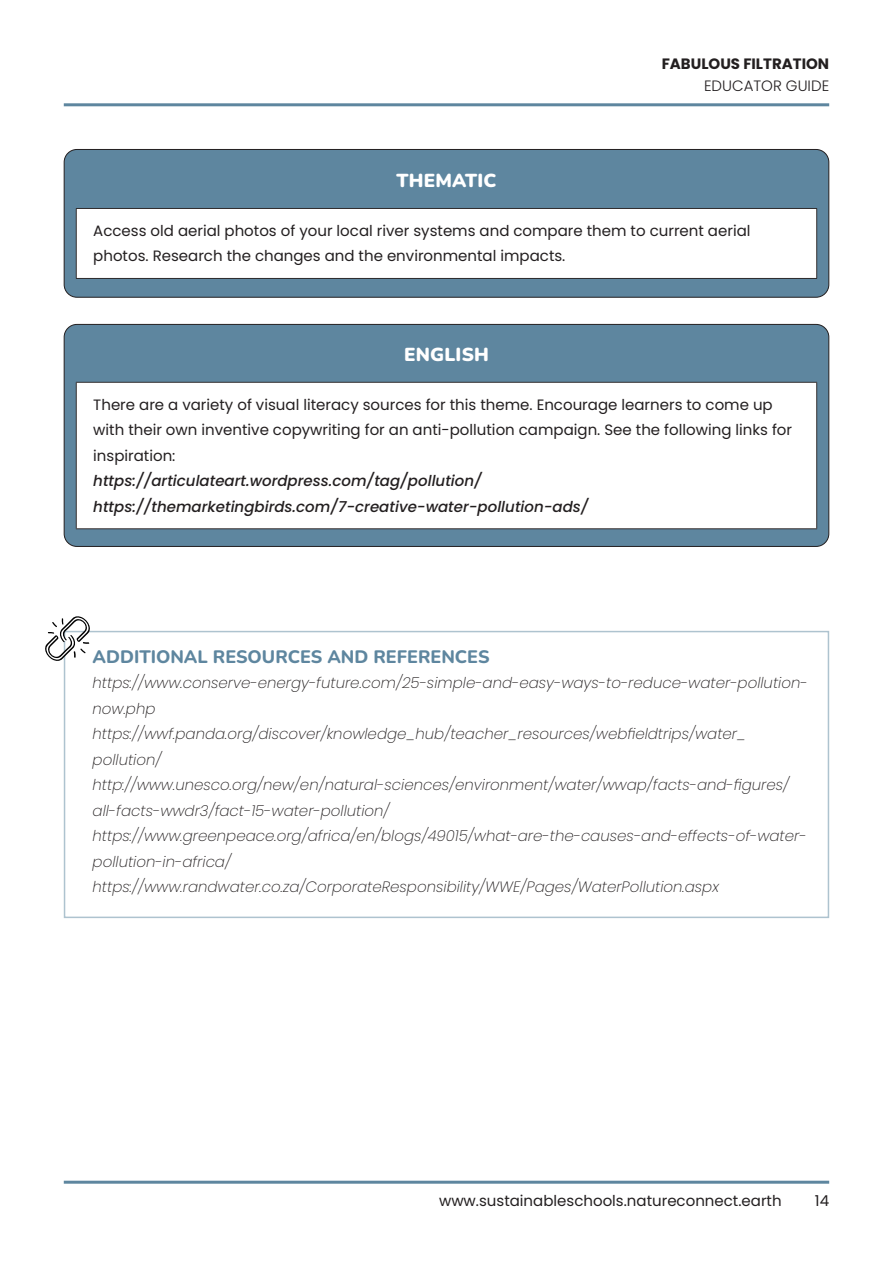
<style>
.page{position:relative;width:893px;height:1263px;background:#fff}
.page>*{position:absolute;margin:0;border:0;box-sizing:border-box;transform-origin:0 0}
.TABLE_HEADERS{font:900 18.75px "Nunito";letter-spacing:.01em;color:#fff}
.Highlight_box_Headin{font:800 18px "Nunito";color:#5e869f}
.Highlight_box{font:italic 200 15px/25.5px "Poppins";color:#231f20}
.Basic_Body{font:15px/25.5px "Poppins";color:#231f20}
.Basic_Body-2{font:italic 500 15px "Poppins";color:#231f20}
.t1{font:700 15px "Poppins";color:#231f20}
.t2{font:300 15px "Poppins";color:#231f20}
</style>
<div class="page">
<hr style="left:64px;top:1181px;width:765px;height:3px;background:#5e869f">
<hr style="left:64px;top:103px;width:765px;height:3px;background:#5e869f">
<div style="left:64px;top:631px;width:765px;height:287px;border:2px solid #aec3cf"></div>
<svg style="left:45px;top:616px;width:45px;height:46px"></svg>
<div style="left:64px;top:149px;width:765px;height:148px;background:#5e869f;border-radius:13px"></div>
<div style="left:76px;top:208px;width:741px;height:70px;background:#fff"></div>
<hr style="left:816px;top:209px;width:1px;height:69px;background:#2e2b2c">
<hr style="left:76px;top:278px;width:741px;height:1px;background:#2e2b2c">
<hr style="left:76px;top:208px;width:741px;height:1px;background:#2e2b2c">
<hr style="left:76px;top:209px;width:1px;height:69px;background:#2e2b2c">
<div style="left:64px;top:149px;width:765px;height:149px;border:1px solid #231f20;border-radius:13px"></div>
<div style="left:64px;top:324px;width:765px;height:222px;background:#5e869f;border-radius:13px"></div>
<div style="left:76px;top:382px;width:741px;height:147px;background:#fff"></div>
<hr style="left:816px;top:383px;width:1px;height:145px;background:#2e2b2c">
<hr style="left:76px;top:528px;width:741px;height:1px;background:#2e2b2c">
<hr style="left:76px;top:382px;width:741px;height:1px;background:#2e2b2c">
<hr style="left:76px;top:383px;width:1px;height:145px;background:#2e2b2c">
<div style="left:64px;top:324px;width:765px;height:223px;border:1px solid #231f20;border-radius:13px"></div>
<p class="t1" style="left:662px;top:55px;width:169px">FABULOUS FILTRATION</p>
<p class="t2" style="left:704px;top:77px;width:127px">EDUCATOR GUIDE</p>
<p class="TABLE_HEADERS" style="left:397px;top:167px;width:101px">THEMATIC</p>
<p class="Basic_Body" style="left:93px;top:218px;width:659px">Access old aerial photos of your local river systems and compare them to current aerial photos. Research the changes and the environmental impacts.</p>
<p class="TABLE_HEADERS" style="left:404px;top:341px;width:86px">ENGLISH</p>
<p class="Basic_Body" style="left:93px;top:392px;width:700px">There are a variety of visual literacy sources for this theme. Encourage learners to come up with their own inventive copywriting for an anti-pollution campaign. See the following links for inspiration:</p>
<p class="Basic_Body-2" style="left:93px;top:472px;width:390px">https://articulateart.wordpress.com/tag/pollution/</p>
<p class="Basic_Body-2" style="left:93px;top:498px;width:497px">https://themarketingbirds.com/7-creative-water-pollution-ads/</p>
<p class="Highlight_box_Headin" style="left:93px;top:644px;width:398px">ADDITIONAL RESOURCES AND REFERENCES</p>
<p class="Highlight_box" style="left:93px;top:670px;width:716px">https://www.conserve-energy-future.com/25-simple-and-easy-ways-to-reduce-water-pollution&shy;now.php</p>
<p class="Highlight_box" style="left:93px;top:721px;width:655px">https://wwf.panda.org/discover/knowledge_hub/teacher_resources/webfieldtrips/water_ pollution/</p>
<p class="Highlight_box" style="left:93px;top:772px;width:698px">http://www.unesco.org/new/en/natural-sciences/environment/water/wwap/facts-and-figures/ all-facts-wwdr3/fact-15-water-pollution/</p>
<p class="Highlight_box" style="left:93px;top:823px;width:716px">https://www.greenpeace.org/africa/en/blogs/49015/what-are-the-causes-and-effects-of-water&shy;pollution-in-africa/</p>
<p class="Highlight_box" style="left:93px;top:874px;width:628px">https://www.randwater.co.za/CorporateResponsibility/WWE/Pages/WaterPollution.aspx</p>
<p class="Basic_Body" style="left:439px;top:1188px;width:344px">www.sustainableschools.natureconnect.earth</p>
<p class="Basic_Body" style="left:815px;top:1188px;width:16px">14</p>
</div>
